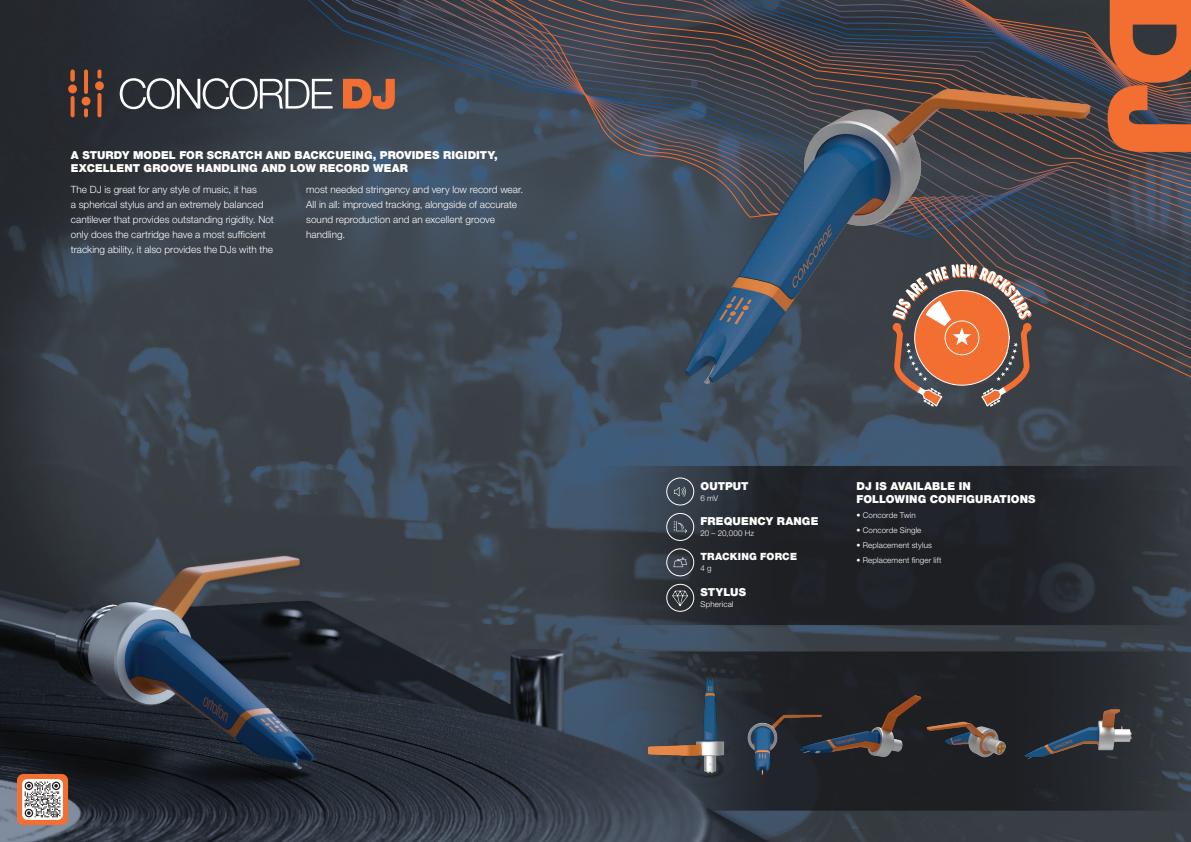
<style>
.page{position:relative;width:1191px;height:842px;background:#fff}
.page>*{position:absolute;margin:0;border:0;box-sizing:border-box;transform-origin:0 0}
.t1{font:900 125.7px "Helvetica Neue";color:#f36e31}
.h4_specs{font:900 11px/13px "Helvetica Neue";letter-spacing:.01em;color:#fff}
.t2{font:300 10px/15px "Helvetica Neue";color:#fff}
.h4_specs-2{font:900 10px "Helvetica Neue";letter-spacing:.015em;color:#fff}
.h4_specs-3{font:300 8px "Helvetica Neue";letter-spacing:.015em;color:#fff}
</style>
<div class="page">
<img style="left:0;top:0;width:1191px;height:842px">
<svg style="left:293px;top:0;width:898px;height:384px"></svg>
<div style="left:68px;top:85px;width:9px;height:8px;background:#f36e31;border-radius:50%"></div>
<div style="left:82px;top:97px;width:8px;height:9px;background:#f36e31;border-radius:50%"></div>
<div style="left:95px;top:81px;width:9px;height:9px;background:#f36e31;border-radius:50%"></div>
<svg style="left:71px;top:96px;width:4px;height:21px"></svg>
<svg style="left:71px;top:69px;width:4px;height:13px"></svg>
<svg style="left:84px;top:108px;width:4px;height:9px"></svg>
<hr style="left:84px;top:69px;width:4px;height:25px;background:#f36e31;border-radius:2px">
<svg style="left:97px;top:93px;width:4px;height:24px"></svg>
<svg style="left:97px;top:69px;width:4px;height:10px"></svg>
<svg style="left:343px;top:79px;width:52px;height:30px"></svg>
<svg style="left:120px;top:78px;width:212px;height:31px"></svg>
<div style="left:17px;top:774px;width:51px;height:51px;background:#f36e31;border-radius:6px"></div>
<svg style="left:22px;top:779px;width:41px;height:41px"></svg>
<img style="left:675px;top:69px;width:428px;height:325px">
<svg style="left:892px;top:264px;width:139px;height:143px"></svg>
<div style="left:1023px;top:323px;width:8px;height:9px;background:#f36e31;border-radius:50%"></div>
<img style="left:738px;top:709px;width:60px;height:81px">
<img style="left:1024px;top:709px;width:117px;height:58px">
<img style="left:646px;top:662px;width:95px;height:127px">
<img style="left:798px;top:677px;width:124px;height:124px">
<img style="left:927px;top:697px;width:78px;height:78px">
<svg style="left:674px;top:486px;width:12px;height:11px"></svg>
<div style="left:666px;top:478px;width:28px;height:27px;border:1px solid #fff;border-radius:50%"></div>
<svg style="left:673px;top:521px;width:14px;height:12px"></svg>
<div style="left:666px;top:513px;width:28px;height:28px;border:1px solid #fff;border-radius:50%"></div>
<svg style="left:673px;top:557px;width:14px;height:10px"></svg>
<div style="left:666px;top:548px;width:28px;height:28px;border:1px solid #fff;border-radius:50%"></div>
<svg style="left:672px;top:591px;width:16px;height:15px"></svg>
<div style="left:666px;top:584px;width:28px;height:28px;border:1px solid #fff;border-radius:50%"></div>
<p class="h4_specs" style="left:71px;top:148px;width:428px">A STURDY MODEL FOR SCRATCH AND BACKCUEING, PROVIDES RIGIDITY,<br>EXCELLENT GROOVE HANDLING AND LOW RECORD WEAR</p>
<p class="t2" style="left:71px;top:182px;width:204px">The DJ is great for any style of music, it has<br>a spherical stylus and an extremely balanced cantilever that provides outstanding rigidity. Not only does the cartridge have a most sufficient tracking ability, it also provides the DJs with the</p>
<p class="t2" style="left:306px;top:182px;width:218px">most needed stringency and very low record wear.<br>All in all: improved tracking, alongside of accurate sound reproduction and an excellent groove handling.</p>
<p class="t1" style="left:1229px;top:-10px;width:171px;rotate:90deg">DJ</p>
<p class="h4_specs" style="left:700px;top:479px;width:50px">OUTPUT</p>
<p class="h4_specs-3" style="left:700px;top:493px;width:19px">6 mV</p>
<p class="h4_specs" style="left:700px;top:515px;width:119px">FREQUENCY RANGE</p>
<p class="h4_specs-3" style="left:700px;top:529px;width:55px">20 – 20,000 Hz</p>
<p class="h4_specs-2" style="left:700px;top:551px;width:98px">TRACKING FORCE</p>
<p class="h4_specs-3" style="left:700px;top:564px;width:13px">4 g</p>
<p class="h4_specs" style="left:700px;top:586px;width:47px">STYLUS</p>
<p class="h4_specs-3" style="left:700px;top:599px;width:34px">Spherical</p>
<p class="h4_specs" style="left:856px;top:479px;width:116px">DJ IS AVAILABLE IN</p>
<p class="h4_specs" style="left:856px;top:492px;width:181px">FOLLOWING CONFIGURATIONS</p>
<p class="h4_specs-3" style="left:856px;top:510px;width:61px">• Concorde Twin</p>
<p class="h4_specs-3" style="left:856px;top:525px;width:66px">• Concorde Single</p>
<p class="h4_specs-3" style="left:856px;top:540px;width:77px">• Replacement stylus</p>
<p class="h4_specs-3" style="left:856px;top:555px;width:87px">• Replacement finger lift</p>
</div>
